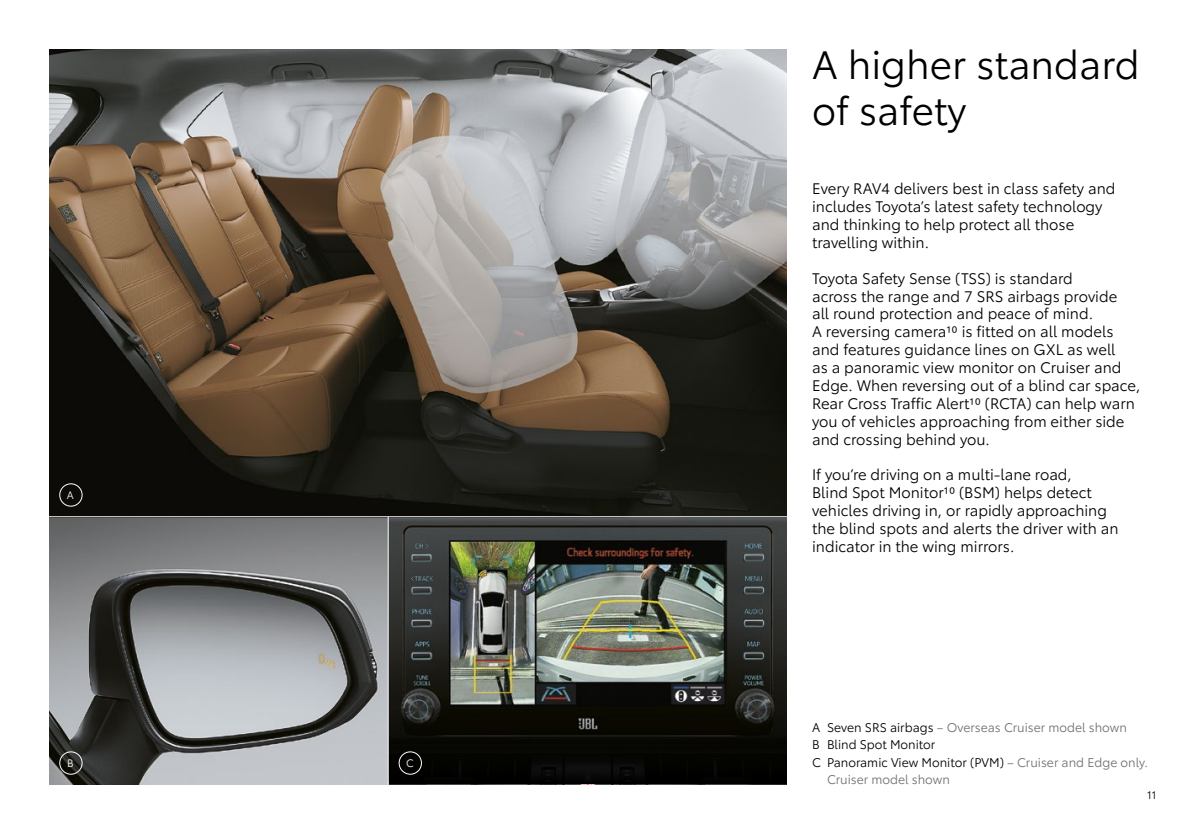
<style>
.page{position:relative;width:1191px;height:834px;background:#fff}
.page>*{position:absolute;margin:0;border:0;box-sizing:border-box;transform-origin:0 0}
.t1{font:38.5px/46.2px "Toyota Type";color:#000}
.t2{font:14.88px/17.8px "Toyota Type";color:#000}
.t3{font:12.25px "Toyota Type";color:#000}
.t4{font:12.25px "Toyota Type";color:#706f6f}
.t5{font:10.5px "Toyota Type";color:#fff}
.t6{font:10.5px "Toyota Type";color:#000}
.s1{color:#000}
.s2{color:#706f6f}
</style>
<div class="page">
<img style="left:50px;top:517px;width:338px;height:267px">
<img style="left:389px;top:517px;width:397px;height:180px">
<svg style="left:389px;top:697px;width:397px;height:87px;background:#0e0e0a"></svg>
<img style="left:50px;top:50px;width:736px;height:466px">
<div style="left:60px;top:483px;width:22px;height:23px;border:1px solid #fff;border-radius:50%"></div>
<div style="left:60px;top:751px;width:22px;height:23px;border:1px solid #fff;border-radius:50%"></div>
<div style="left:399px;top:751px;width:23px;height:23px;border:1px solid #fff;border-radius:50%"></div>
<p class="t5" style="left:67px;top:487px;width:8px">A</p>
<p class="t5" style="left:67px;top:755px;width:8px">B</p>
<p class="t5" style="left:406px;top:755px;width:9px">C</p>
<h1 class="t1" style="left:812px;top:39px;width:329px">A higher standard of safety</h1>
<p class="t2" style="left:812px;top:179px;width:305px">Every RAV4 delivers best in class safety and includes Toyota’s latest safety technology and thinking to help protect all those travelling within.</p>
<p class="t2" style="left:812px;top:268px;width:330px">Toyota Safety Sense (TSS) is standard<br>across the range and 7 SRS airbags provide<br>all round protection and peace of mind.<br>A reversing camera10 is fitted on all models and features guidance lines on GXL as well<br>as a panoramic view monitor on Cruiser and Edge. When reversing out of a blind car space, Rear Cross Traffic Alert10 (RCTA) can help warn you of vehicles approaching from either side and crossing behind you.</p>
<p class="t2" style="left:812px;top:465px;width:308px">If you’re driving on a multi-lane road,<br>Blind Spot Monitor10 (BSM) helps detect vehicles driving in, or rapidly approaching the blind spots and alerts the driver with an indicator in the wing mirrors.</p>
<p class="t4" style="left:812px;top:718px;width:316px"><span class="s1">A Seven SRS airbags</span> – Overseas Cruiser model shown</p>
<p class="t3" style="left:812px;top:735px;width:125px">B Blind Spot Monitor</p>
<p class="t3" style="left:812px;top:753px;width:337px">C Panoramic View Monitor (PVM) <span class="s2">– Cruiser and Edge only.</span></p>
<p class="t4" style="left:827px;top:770px;width:124px">Cruiser model shown</p>
<p class="t6" style="left:1147px;top:787px;width:11px">11</p>
</div>
